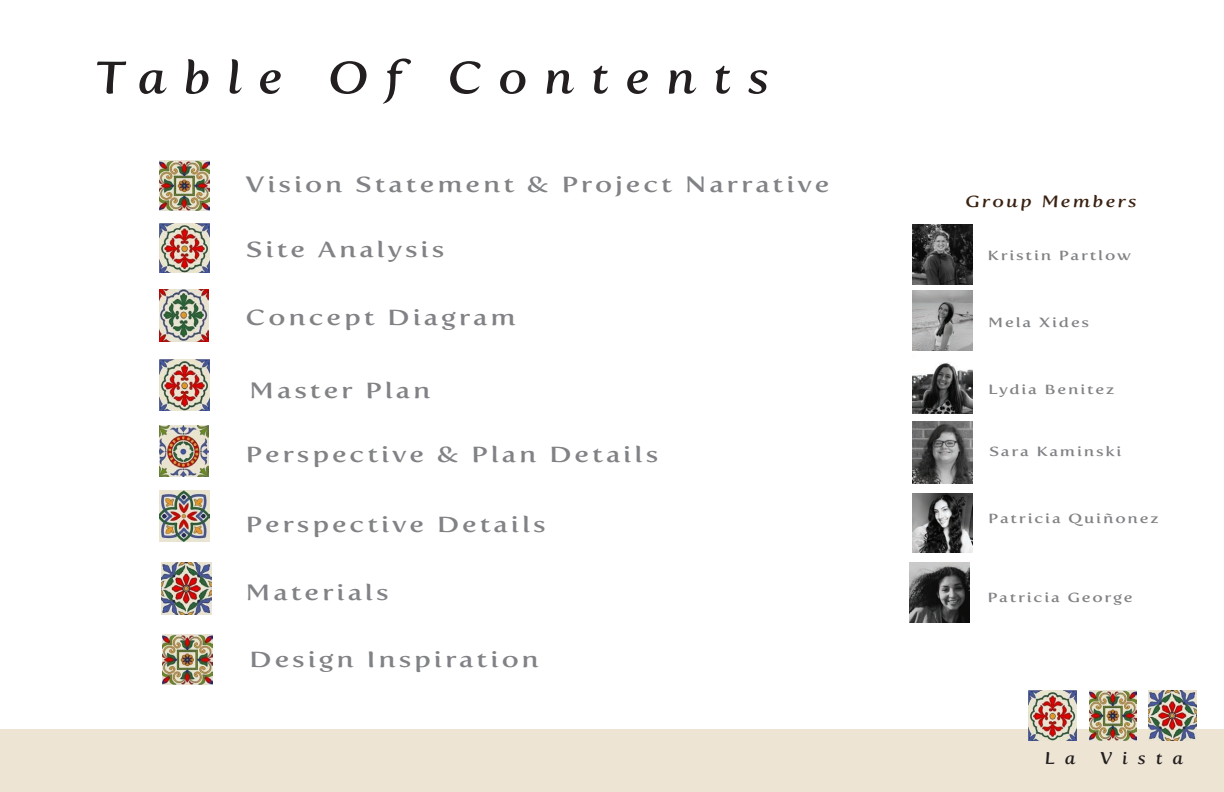
<style>
.page{position:relative;width:1224px;height:792px;background:#fff}
.page>*{position:absolute;margin:0;border:0;box-sizing:border-box;transform-origin:0 0}
.t1{font:italic 45px "Fertigo Pro";letter-spacing:.3em;color:#231f20;scale:1.18 1}
.t2{font:21.7px "Fertigo Pro";letter-spacing:.1em;color:#808285;scale:1.32 1}
.t3{font:italic 16.8px "Fertigo Pro";letter-spacing:.5em;color:#231f20;scale:1.18 1}
.t4{font:italic 16px "Fertigo Pro";letter-spacing:.1em;color:#3a2111;scale:1.32 1}
.t5{font:13.1px "Fertigo Pro";letter-spacing:.1em;color:#808285;scale:1.32 1}
</style>
<div class="page">
<div style="left:0;top:729px;width:1224px;height:63px;background:#ede4d3"></div>
<img style="left:159px;top:161px;width:50px;height:50px">
<img style="left:159px;top:223px;width:50px;height:49px">
<img style="left:159px;top:290px;width:50px;height:51px">
<img style="left:159px;top:359px;width:50px;height:51px">
<img style="left:159px;top:491px;width:50px;height:51px">
<img style="left:159px;top:425px;width:50px;height:51px">
<img style="left:161px;top:563px;width:51px;height:51px">
<img style="left:1029px;top:691px;width:48px;height:50px">
<img style="left:1089px;top:691px;width:48px;height:50px">
<img style="left:1148px;top:691px;width:48px;height:50px">
<img style="left:912px;top:291px;width:61px;height:60px">
<img style="left:912px;top:362px;width:61px;height:52px">
<img style="left:912px;top:421px;width:61px;height:62px">
<img style="left:912px;top:494px;width:61px;height:58px">
<img style="left:912px;top:224px;width:61px;height:61px">
<img style="left:909px;top:563px;width:61px;height:59px">
<img style="left:163px;top:635px;width:50px;height:50px">
<h1 class="t1" style="left:95px;top:52px;width:573px">Table Of Contents</h1>
<p class="t2" style="left:246px;top:172px;width:444px">Vision Statement &amp; Project Narrative</p>
<p class="t2" style="left:246px;top:236px;width:152px">Site Analysis</p>
<p class="t2" style="left:246px;top:304px;width:206px">Concept Diagram</p>
<p class="t2" style="left:249px;top:378px;width:139px">Master Plan</p>
<p class="t2" style="left:246px;top:442px;width:314px">Perspective &amp; Plan Details</p>
<p class="t2" style="left:246px;top:511px;width:229px">Perspective Details</p>
<p class="t2" style="left:246px;top:580px;width:110px">Materials</p>
<p class="t2" style="left:249px;top:647px;width:221px">Design Inspiration</p>
<p class="t4" style="left:965px;top:192px;width:132px">Group Members</p>
<p class="t5" style="left:988px;top:248px;width:110px">Kristin Partlow</p>
<p class="t5" style="left:988px;top:315px;width:78px">Mela Xides</p>
<p class="t5" style="left:988px;top:382px;width:97px">Lydia Benitez</p>
<p class="t5" style="left:989px;top:444px;width:102px">Sara Kaminski</p>
<p class="t5" style="left:988px;top:511px;width:130px">Patricia Quiñonez</p>
<p class="t5" style="left:987px;top:590px;width:112px">Patricia George</p>
<p class="t3" style="left:1044px;top:748px;width:28px">L a</p>
<p class="t3" style="left:1100px;top:748px;width:72px">Vista</p>
</div>
